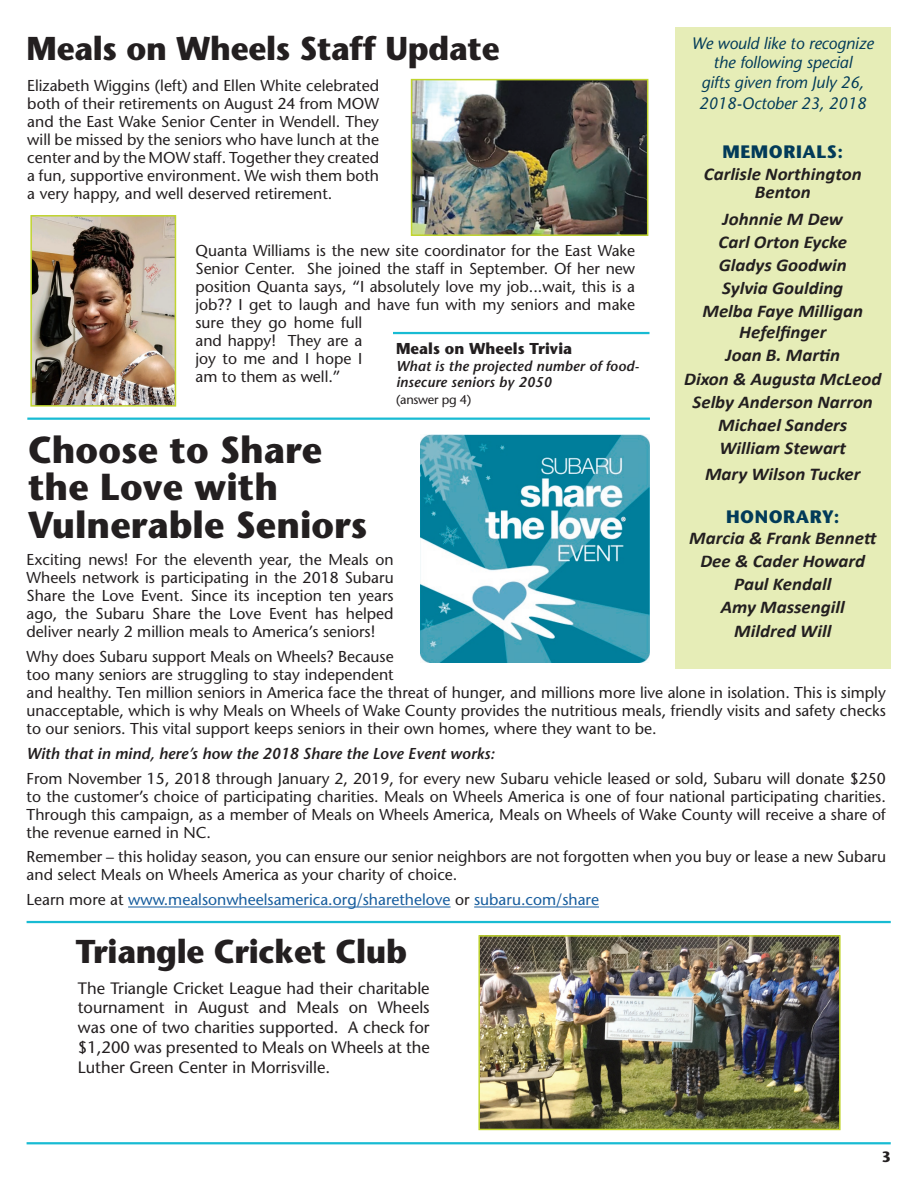
<style>
.page{position:relative;width:918px;height:1188px;background:#fff}
.page>*{position:absolute;margin:0;border:0;box-sizing:border-box;transform-origin:0 0}
.t1{font:700 37.5px "Stone Sans";letter-spacing:.005em;color:#231f20;scale:.95 1}
.t2{font:700 33px "Stone Sans";letter-spacing:-.01em;color:#231f20;scale:.95 1}
.t3{font:italic 700 18px/18.6px "Calibri";color:#231f20;text-align:center;scale:1.05 1}
.t4{font:700 18px "Stone Sans";letter-spacing:.03em;color:#023b59}
.t5{font:16.5px/19.8px "Stone Sans";color:#231f20;text-align:justify}
.t6{font:italic 16.5px/19.5px "Stone Sans";letter-spacing:-.005em;color:#023b59;text-align:center}
.t7{font:15.75px/18px "Stone Sans";color:#231f20;text-align:justify}
.t8{font:15.75px "Stone Sans";color:#175d9e}
.t9{font:italic 600 15.75px "Stone Sans";color:#231f20}
.t10{font:700 15.75px "Stone Sans";letter-spacing:.005em;color:#231f20;scale:.95 1}
.t11{font:700 15px "Stone Sans";color:#231f20;scale:.95 1}
.t12{font:italic 600 14.25px/16.5px "Stone Sans";letter-spacing:.01em;color:#231f20}
.t13{font:12.75px "Stone Sans";letter-spacing:-.02em;color:#231f20}
.s1{color:#231f20}
</style>
<div class="page">
<div style="left:675px;top:27px;width:216px;height:642px;background:#e6edb7"></div>
<hr style="left:27px;top:1142px;width:864px;height:2px;background:#18bbd3">
<hr style="left:27px;top:921px;width:864px;height:2px;background:#18bbd3">
<hr style="left:27px;top:418px;width:623px;height:2px;background:#18bbd3">
<img style="left:421px;top:434px;width:229px;height:229px">
<hr style="left:128px;top:907px;width:323px;height:1px;background:#175d9e">
<hr style="left:474px;top:907px;width:125px;height:1px;background:#175d9e">
<img style="left:414px;top:82px;width:231px;height:151px">
<div style="left:411px;top:79px;width:237px;height:157px;border:2px solid #c1d52f"></div>
<img style="left:33px;top:218px;width:140px;height:186px">
<div style="left:30px;top:215px;width:146px;height:192px;border:2px solid #c1d52f"></div>
<hr style="left:393px;top:332px;width:257px;height:2px;background:#18bbd3">
<img style="left:481px;top:938px;width:357px;height:189px">
<div style="left:478px;top:935px;width:363px;height:195px;border:2px solid #c1d52f"></div>
<p class="t2" style="left:27px;top:28px;width:499px">Meals on Wheels Staff Update</p>
<p class="t6" style="left:692px;top:33px;width:184px">We would like to recognize the following special<br>gifts given from July 26,</p>
<p class="t6" style="left:699px;top:93px;width:169px">2018-October 23, 2018</p>
<p class="t4" style="left:722px;top:141px;width:122px">MEMORIALS:</p>
<p class="t3" style="left:704px;top:164px;width:152px">Carlisle Northington<br>Benton</p>
<p class="t3" style="left:723px;top:208px;width:116px">Johnnie M Dew</p>
<p class="t3" style="left:719px;top:232px;width:124px">Carl Orton Eycke</p>
<p class="t3" style="left:719px;top:255px;width:123px">Gladys Goodwin</p>
<p class="t3" style="left:722px;top:278px;width:117px">Sylvia Goulding</p>
<p class="t3" style="left:703px;top:300px;width:154px;line-height:21px">Melba Faye Milligan<br>Hefelfinger</p>
<p class="t3" style="left:726px;top:345px;width:111px">Joan B. Martin</p>
<p class="t3" style="left:684px;top:368px;width:189px">Dixon &amp; Augusta McLeod</p>
<p class="t3" style="left:693px;top:392px;width:173px">Selby Anderson Narron</p>
<p class="t3" style="left:718px;top:415px;width:125px">Michael Sanders</p>
<p class="t3" style="left:719px;top:438px;width:122px">William Stewart</p>
<p class="t3" style="left:705px;top:464px;width:150px">Mary Wilson Tucker</p>
<p class="t4" style="left:726px;top:505px;width:115px">HONORARY:</p>
<p class="t3" style="left:689px;top:528px;width:180px">Marcia &amp; Frank Bennett</p>
<p class="t3" style="left:700px;top:551px;width:158px">Dee &amp; Cader Howard</p>
<p class="t3" style="left:734px;top:574px;width:94px">Paul Kendall</p>
<p class="t3" style="left:721px;top:597px;width:120px">Amy Massengill</p>
<p class="t3" style="left:734px;top:620px;width:94px">Mildred Will</p>
<p class="t7" style="left:27px;top:76px;width:353px">Elizabeth Wiggins (left) and Ellen White celebrated both of their retirements on August 24 from MOW and the East Wake Senior Center in Wendell. They will be missed by the seniors who have lunch at the center and by the MOW staff. Together they created a fun, supportive environment. We wish them both a very happy, and well deserved retirement.</p>
<p class="t7" style="left:195px;top:242px;width:441px;text-align:left">Quanta Williams is the new site coordinator for the East Wake Senior Center. She joined the staff in September. Of her new position Quanta says, “I absolutely love my job...wait, this is a job?? I get to laugh and have fun with my seniors and make sure they go home full<br>and happy! They are a<br>joy to me and I hope I<br>am to them as well.”</p>
<p class="t10" style="left:396px;top:339px;width:187px">Meals on Wheels Trivia</p>
<p class="t12" style="left:396px;top:357px;width:245px">What is the projected number of food&shy;insecure seniors by 2050</p>
<p class="t13" style="left:396px;top:391px;width:77px">(answer pg 4)</p>
<p class="t1" style="left:28px;top:426px;width:311px">Choose to Share</p>
<p class="t1" style="left:28px;top:463px;width:265px">the Love with</p>
<p class="t1" style="left:28px;top:501px;width:359px">Vulnerable Seniors</p>
<p class="t7" style="left:27px;top:551px;width:369px">Exciting news! For the eleventh year, the Meals on Wheels network is participating in the 2018 Subaru Share the Love Event. Since its inception ten years ago, the Subaru Share the Love Event has helped deliver nearly 2 million meals to America’s seniors!</p>
<p class="t7" style="left:27px;top:647px;width:861px;text-align:left">Why does Subaru support Meals on Wheels? Because<br>too many seniors are struggling to stay independent<br>and healthy. Ten million seniors in America face the threat of hunger, and millions more live alone in isolation. This is simply unacceptable, which is why Meals on Wheels of Wake County provides the nutritious meals, friendly visits and safety checks to our seniors. This vital support keeps seniors in their own homes, where they want to be.</p>
<p class="t9" style="left:27px;top:744px;width:470px">With that in mind, here’s how the 2018 Share the Love Event works:</p>
<p class="t7" style="left:27px;top:769px;width:861px">From November 15, 2018 through January 2, 2019, for every new Subaru vehicle leased or sold, Subaru will donate $250 to the customer’s choice of participating charities. Meals on Wheels America is one of four national participating charities.<br>Through this campaign, as a member of Meals on Wheels America, Meals on Wheels of Wake County will receive a share of the revenue earned in NC.</p>
<p class="t7" style="left:27px;top:848px;width:861px">Remember – this holiday season, you can ensure our senior neighbors are not forgotten when you buy or lease a new Subaru and select Meals on Wheels America as your charity of choice.</p>
<p class="t8" style="left:27px;top:890px;width:574px"><span class="s1">Learn more at</span> www.mealsonwheelsamerica.org/sharethelove <span class="s1">or</span> subaru.com/share</p>
<p class="t2" style="left:76px;top:931px;width:350px">Triangle Cricket Club</p>
<p class="t5" style="left:78px;top:978px;width:353px">The Triangle Cricket League had their charitable tournament in August and Meals on Wheels was one of two charities supported. A check for $1,200 was presented to Meals on Wheels at the Luther Green Center in Morrisville.</p>
<p class="t11" style="left:882px;top:1147px;width:11px">3</p>
</div>
